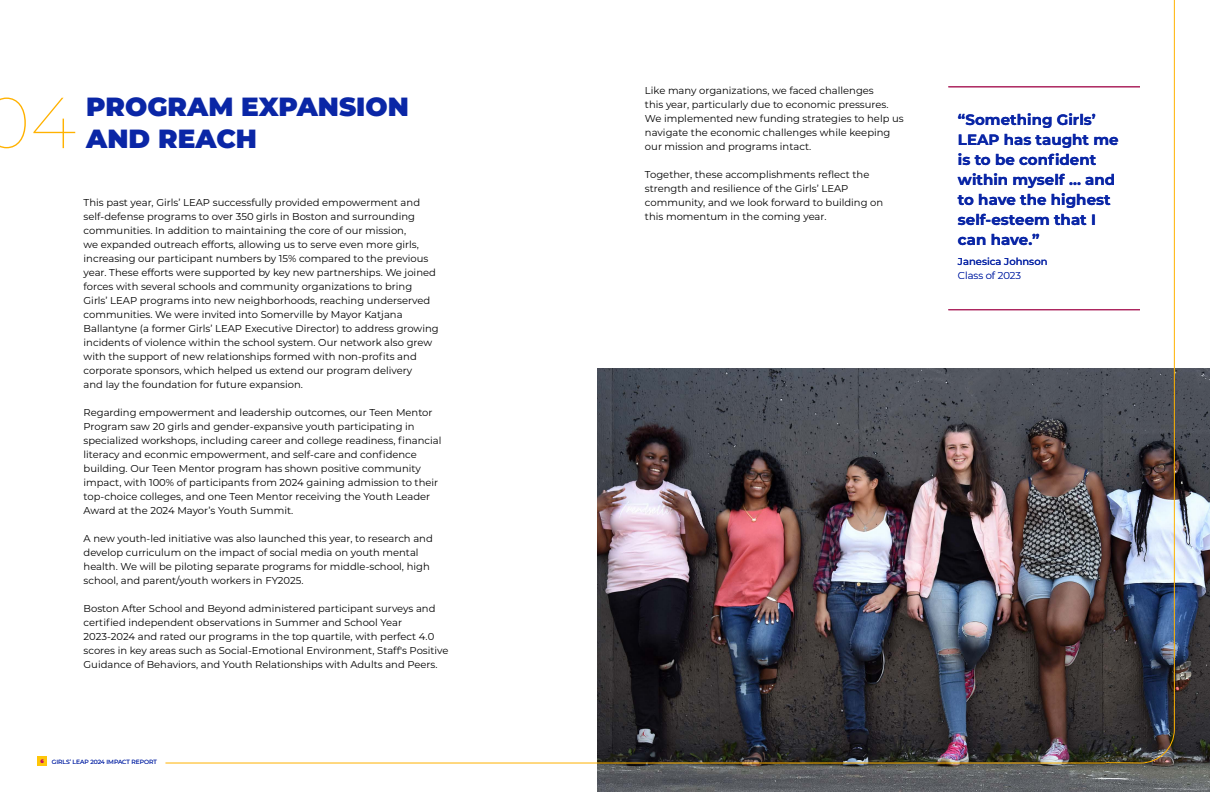
<style>
.page{position:relative;width:1210px;height:792px;background:#fff}
.page>*{position:absolute;margin:0;border:0;box-sizing:border-box;transform-origin:0 0}
.t1{font:100 72px "Montserrat";color:#ffb200}
.t2{font:900 26.3px/31.5px "Montserrat";color:#0a26a6}
.t3{font:700 15px/20px "Montserrat";color:#0a26a6}
.t4{font:10px/14px "Montserrat";color:#000}
.t5{font:500 10px "Montserrat";color:#0a26a6}
.t6{font:300 10px "Montserrat";color:#0a26a6}
.t7{font:6px "Montserrat";color:#0a26a6}
.t8{font:900 5.1px "Montserrat";color:#bd0067}
</style>
<div class="page">
<hr style="left:948px;top:309px;width:192px;height:1px;background:#a91a57">
<hr style="left:948px;top:86px;width:192px;height:1px;background:#a91a57">
<img style="left:598px;top:368px;width:612px;height:424px">
<svg style="left:1105px;top:0;width:69px;height:764px"></svg>
<hr style="left:165px;top:763px;width:940px;height:1px;background:#ffb200">
<div style="left:37px;top:756px;width:10px;height:10px;background:#ffc609"></div>
<h1 class="t1" style="left:-17px;top:75px;width:95px">04</h1>
<h2 class="t2" style="left:86px;top:89px;width:324px">PROGRAM EXPANSION<br>AND REACH</h2>
<p class="t4" style="left:645px;top:83px;width:260px">Like many organizations, we faced challenges<br>this year, particularly due to economic pressures.<br>We implemented new funding strategies to help us navigate the economic challenges while keeping our mission and programs intact.</p>
<p class="t4" style="left:645px;top:167px;width:240px">Together, these accomplishments reflect the strength and resilience of the Girls’ LEAP community, and we look forward to building on this momentum in the coming year.</p>
<p class="t4" style="left:84px;top:195px;width:356px">This past year, Girls’ LEAP successfully provided empowerment and self-defense programs to over 350 girls in Boston and surrounding communities. In addition to maintaining the core of our mission,<br>we expanded outreach efforts, allowing us to serve even more girls, increasing our participant numbers by 15% compared to the previous year. These efforts were supported by key new partnerships. We joined forces with several schools and community organizations to bring Girls’ LEAP programs into new neighborhoods, reaching underserved communities. We were invited into Somerville by Mayor Katjana Ballantyne (a former Girls’ LEAP Executive Director) to address growing incidents of violence within the school system. Our network also grew with the support of new relationships formed with non-profits and corporate sponsors, which helped us extend our program delivery<br>and lay the foundation for future expansion.</p>
<p class="t4" style="left:84px;top:405px;width:359px">Regarding empowerment and leadership outcomes, our Teen Mentor Program saw 20 girls and gender-expansive youth participating in specialized workshops, including career and college readiness, financial literacy and econmic empowerment, and self-care and confidence building. Our Teen Mentor program has shown positive community impact, with 100% of participants from 2024 gaining admission to their top-choice colleges, and one Teen Mentor receiving the Youth Leader Award at the 2024 Mayor’s Youth Summit.</p>
<p class="t4" style="left:84px;top:531px;width:351px">A new youth-led initiative was also launched this year, to research and develop curriculum on the impact of social media on youth mental health. We will be piloting separate programs for middle-school, high school, and parent/youth workers in FY2025.</p>
<p class="t4" style="left:84px;top:601px;width:366px">Boston After School and Beyond administered participant surveys and certified independent observations in Summer and School Year 2023-2024 and rated our programs in the top quartile, with perfect 4.0 scores in key areas such as Social-Emotional Environment, Staff's Positive Guidance of Behaviors, and Youth Relationships with Adults and Peers.</p>
<p class="t8" style="left:41px;top:757px;width:5px">61</p>
<p class="t7" style="left:52px;top:758px;width:107px">GIRLS’ LEAP 2024 IMPACT REPORT</p>
<h3 class="t3" style="left:958px;top:109px;width:162px">“Something Girls’<br>LEAP has taught me is to be confident within myself … and to have the highest self-esteem that I can have.”</h3>
<p class="t5" style="left:958px;top:255px;width:91px">Janesica Johnson</p>
<p class="t6" style="left:958px;top:269px;width:65px">Class of 2023</p>
</div>
